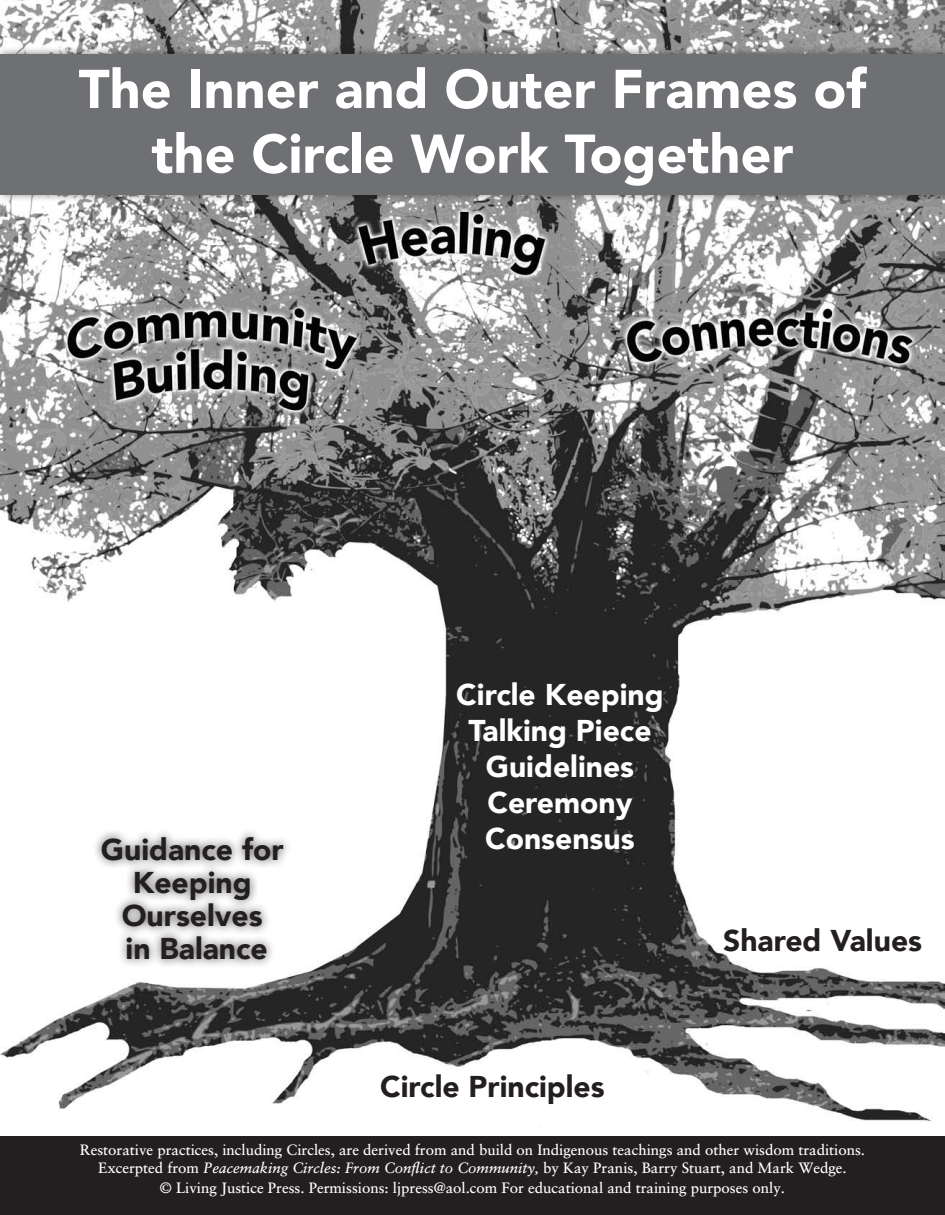
<style>
.page{position:relative;width:945px;height:1215px;background:#fff}
.page>*{position:absolute;margin:0;border:0;box-sizing:border-box;transform-origin:0 0}
.t1{font:900 54px "Avenir";color:#fff}
.t2{font:900 30px "Avenir";color:#231f20}
.t3{font:900 30px "Avenir";color:#fff}
.t4{font:15px "Sabon";color:#fff}
.s1{font-style:italic}
</style>
<div class="page">
<img style="left:0;top:0;width:945px;height:1122px">
<div style="left:0;top:1137px;width:945px;height:78px;background:#231f20"></div>
<div style="left:0;top:46px;width:945px;height:156px;background:#231f20;opacity:.5"></div>
<div style="left:0;top:54px;width:945px;height:141px;background:#6f7073"></div>
<div style="left:93px;top:828px;width:200px;height:141px;background:#231f20;opacity:.75"></div>
<p class="t1" style="left:79px;top:43px;width:789px">The Inner and Outer Frames of</p>
<p class="t1" style="left:152px;top:108px;width:643px">the Circle Work Together</p>
<p class="t2" style="left:101px;top:824px;width:184px">Guidance for</p>
<p class="t2" style="left:133px;top:857px;width:120px">Keeping</p>
<p class="t2" style="left:122px;top:890px;width:143px">Ourselves</p>
<p class="t2" style="left:126px;top:923px;width:144px">in Balance</p>
<p class="t3" style="left:456px;top:668px;width:209px">Circle Keeping</p>
<p class="t3" style="left:468px;top:704px;width:185px">Talking Piece</p>
<p class="t3" style="left:486px;top:740px;width:150px">Guidelines</p>
<p class="t3" style="left:487px;top:776px;width:146px">Ceremony</p>
<p class="t3" style="left:485px;top:812px;width:151px">Consensus</p>
<p class="t2" style="left:380px;top:1060px;width:226px">Circle Principles</p>
<p class="t2" style="left:723px;top:915px;width:200px">Shared Values</p>
<p class="t4" style="left:80px;top:1141px;width:787px">Restorative practices, including Circles, are derived from and build on Indigenous teachings and other wisdom traditions.</p>
<p class="t4" style="left:98px;top:1159px;width:750px">Excerpted from <span class="s1">Peacemaking Circles: From Conflict to Community,</span> by Kay Pranis, Barry Stuart, and Mark Wedge.</p>
<p class="t4" style="left:160px;top:1179px;width:627px">© Living Justice Press. Permissions: ljpress@aol.com For educational and training purposes only.</p>
</div>
